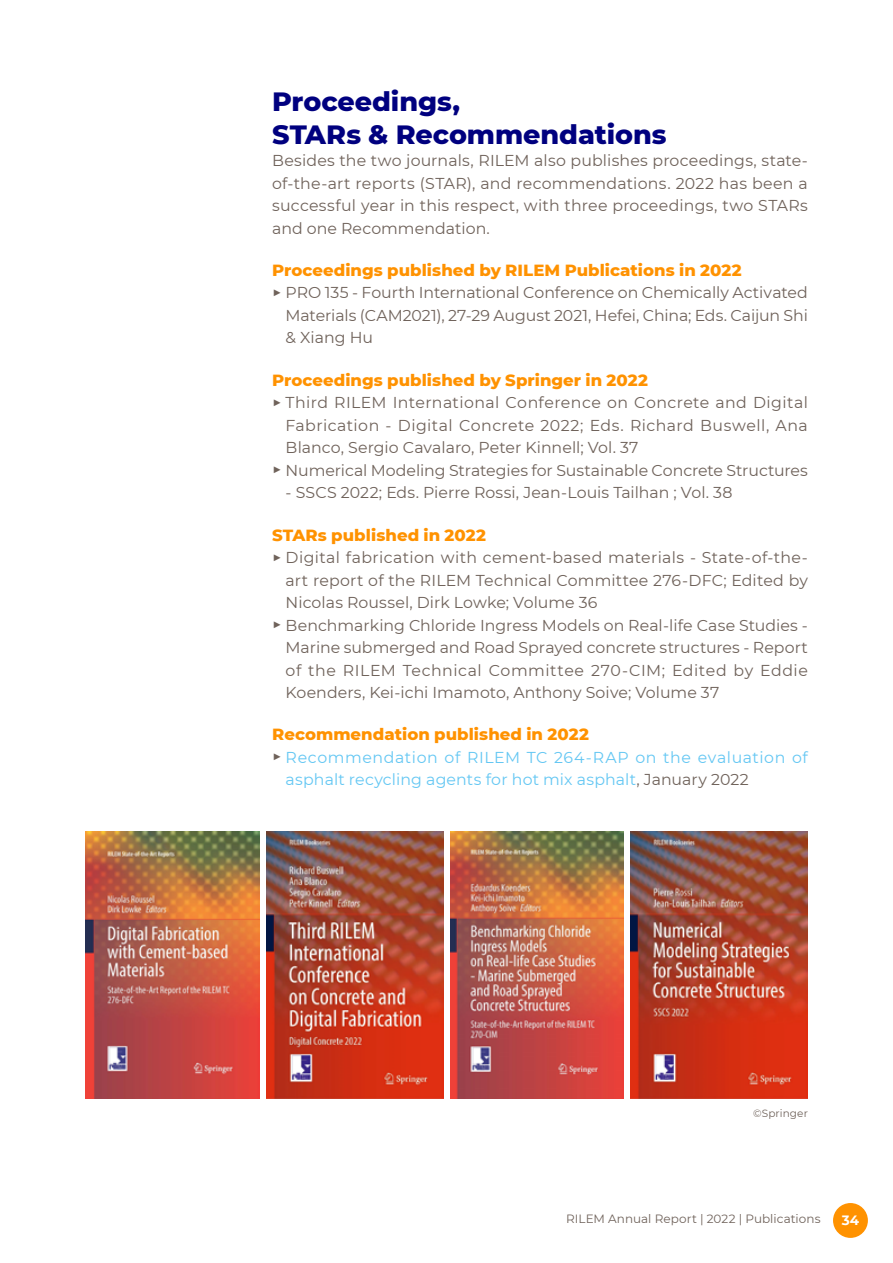
<style>
.page{position:relative;width:893px;height:1263px;background:#fff}
.page>*{position:absolute;margin:0;border:0;box-sizing:border-box;transform-origin:0 0}
.txt_DIN_12_-_grey{font:800 27px/32.4px "Montserrat";color:#00007f}
.txt_DIN_12_-_grey-2{font:800 16.5px "Montserrat";letter-spacing:.005em;color:#ff9200}
.txt_DIN_12_-_grey-3{font:15.75px/22.5px "Montserrat";letter-spacing:.005em;color:#6f625a;text-align:justify}
.txt_DIN_12_-_grey-4{font:15.75px/22.5px "Montserrat";letter-spacing:.025em;color:#64c7f3}
.t1{font:700 13.5px "Montserrat";color:#fff}
.t2{font:12px "Montserrat";letter-spacing:.005em;color:#6f625a}
.legendes_din_7{font:10.5px "Montserrat";letter-spacing:.01em;color:#6f625a}
.s1{color:#6f625a}
</style>
<div class="page">
<div style="left:833px;top:1203px;width:35px;height:35px;background:#ff9200;border-radius:50%"></div>
<img style="left:451px;top:831px;width:173px;height:268px">
<img style="left:85px;top:831px;width:175px;height:268px">
<img style="left:267px;top:831px;width:177px;height:268px">
<img style="left:630px;top:831px;width:178px;height:268px">
<p class="txt_DIN_12_-_grey" style="left:272px;top:84px;width:396px">Proceedings,<br>STARs &amp; Recommendations</p>
<p class="txt_DIN_12_-_grey-3" style="left:272px;top:149px;width:537px">Besides the two journals, RILEM also publishes proceedings, state&shy;of-the-art reports (STAR), and recommendations. 2022 has been a successful year in this respect, with three proceedings, two STARs and one Recommendation.</p>
<p class="txt_DIN_12_-_grey-2" style="left:272px;top:258px;width:471px">Proceedings published by RILEM Publications in 2022</p>
<p class="txt_DIN_12_-_grey-3" style="left:286px;top:281px;width:524px;text-indent:-13px">▶ PRO 135 - Fourth International Conference on Chemically Activated Materials (CAM2021), 27-29 August 2021, Hefei, China; Eds. Caijun Shi &amp; Xiang Hu</p>
<p class="txt_DIN_12_-_grey-2" style="left:272px;top:368px;width:377px">Proceedings published by Springer in 2022</p>
<p class="txt_DIN_12_-_grey-3" style="left:286px;top:391px;width:524px;text-indent:-13px">▶ Third RILEM International Conference on Concrete and Digital Fabrication - Digital Concrete 2022; Eds. Richard Buswell, Ana Blanco, Sergio Cavalaro, Peter Kinnell; Vol. 37</p>
<p class="txt_DIN_12_-_grey-3" style="left:272px;top:458px;width:537px">▶ Numerical Modeling Strategies for Sustainable Concrete Structures</p>
<p class="txt_DIN_12_-_grey-3" style="left:286px;top:481px;width:448px">- SSCS 2022; Eds. Pierre Rossi, Jean-Louis Tailhan ; Vol. 38</p>
<p class="txt_DIN_12_-_grey-2" style="left:272px;top:523px;width:215px">STARs published in 2022</p>
<p class="txt_DIN_12_-_grey-3" style="left:286px;top:546px;width:524px;text-indent:-13px">▶ Digital fabrication with cement-based materials - State-of-the&shy;art report of the RILEM Technical Committee 276-DFC; Edited by Nicolas Roussel, Dirk Lowke; Volume 36</p>
<p class="txt_DIN_12_-_grey-3" style="left:286px;top:613px;width:524px;text-indent:-13px">▶ Benchmarking Chloride Ingress Models on Real-life Case Studies - Marine submerged and Road Sprayed concrete structures - Report of the RILEM Technical Committee 270-CIM; Edited by Eddie Koenders, Kei-ichi Imamoto, Anthony Soive; Volume 37</p>
<p class="txt_DIN_12_-_grey-2" style="left:272px;top:722px;width:318px">Recommendation published in 2022</p>
<p class="txt_DIN_12_-_grey-4" style="left:286px;top:745px;width:524px;text-indent:-13px"><span class="s1">▶</span> Recommendation of RILEM TC 264-RAP on the evaluation of asphalt recycling agents for hot mix asphalt<span class="s1">, January 2022</span></p>
<p class="legendes_din_7" style="left:753px;top:1106px;width:56px">©Springer</p>
<p class="t2" style="left:566px;top:1211px;width:256px">RILEM Annual Report | 2022 | Publications</p>
<p class="t1" style="left:842px;top:1210px;width:19px">34</p>
</div>
